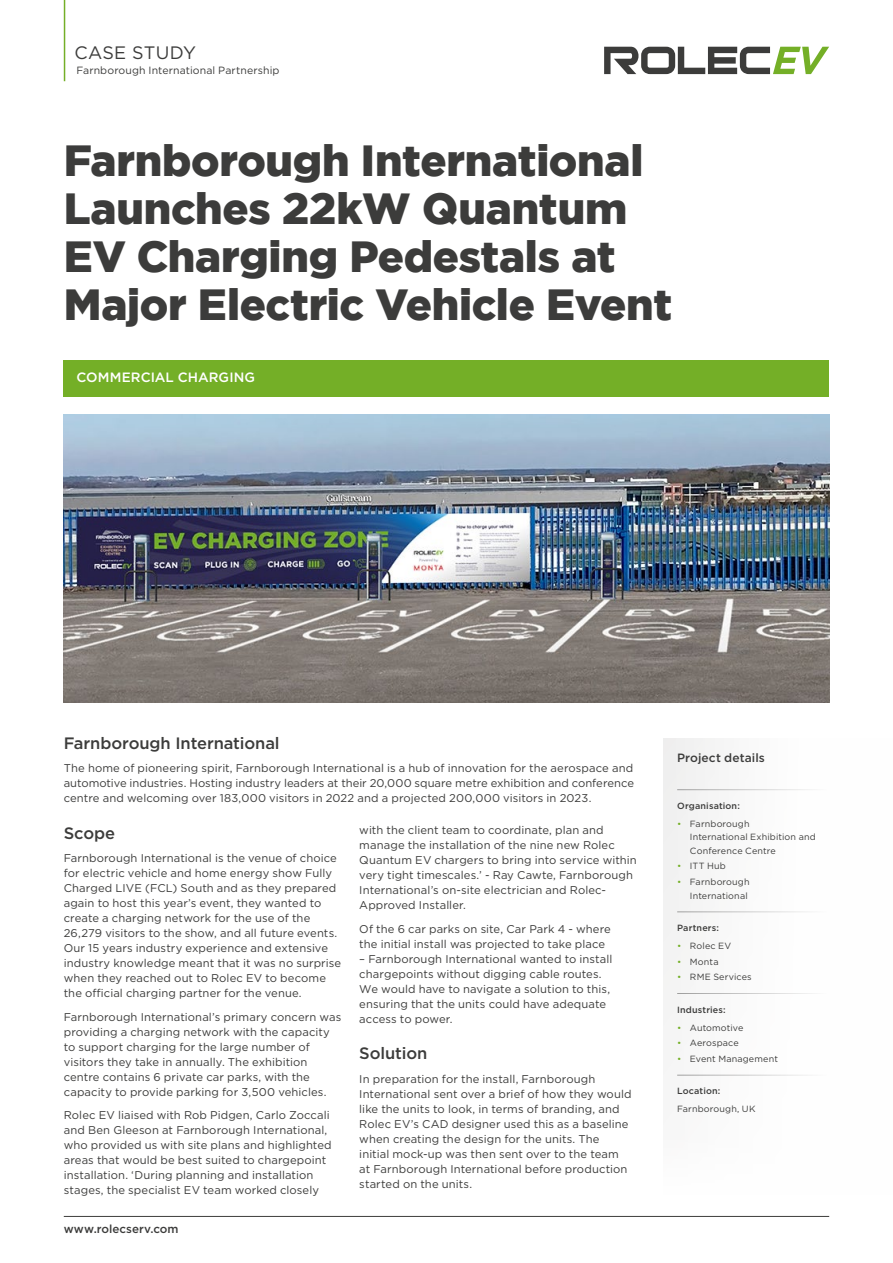
<style>
.page{position:relative;width:893px;height:1263px;background:#fff}
.page>*{position:absolute;margin:0;border:0;box-sizing:border-box;transform-origin:0 0}
.t1{font:900 43.5px/48px "Gotham";letter-spacing:-.005em;color:#3c3c3b}
.t2{font:18px "Gotham";letter-spacing:.015em;color:#3c3c3b}
.t3{font:500 16.5px "Gotham";letter-spacing:-.005em;color:#3c3c3b}
.t4{font:500 13.5px "Gotham";letter-spacing:.005em;color:#fff}
.t5{font:500 12px "Gotham";letter-spacing:.005em;color:#3c3c3b}
.t6{font:500 11.7px "Gotham";color:#3c3c3b}
.t7{font:11.25px/15px "Gotham";letter-spacing:.01em;color:#3c3c3b}
.t8{font:10.5px "Gotham";letter-spacing:.01em;color:#3c3c3b}
.t9{font:9px/13.5px "Gotham";letter-spacing:.015em;color:#3c3c3b}
.t10{font:500 9px "Gotham";letter-spacing:.015em;color:#3c3c3b}
.s1{color:#74af27}
</style>
<div class="page">
<hr style="left:64px;top:0;width:1px;height:81px;background:#74af27">
<svg style="left:604px;top:47px;width:225px;height:27px"></svg>
<img style="left:64px;top:414px;width:765px;height:288px">
<hr style="left:64px;top:1216px;width:765px;height:1px;background:#3c3c3b">
<div style="left:64px;top:360px;width:765px;height:36px;background:#74af27"></div>
<h2 class="t2" style="left:74px;top:42px;width:123px">CASE STUDY</h2>
<p class="t8" style="left:77px;top:64px;width:204px">Farnborough International Partnership</p>
<h1 class="t1" style="left:64px;top:136px;width:610px">Farnborough International<br>Launches 22kW Quantum<br>EV Charging Pedestals at<br>Major Electric Vehicle Event</h1>
<p class="t4" style="left:77px;top:369px;width:180px">COMMERCIAL CHARGING</p>
<h3 class="t3" style="left:64px;top:732px;width:217px">Farnborough International</h3>
<p class="t7" style="left:64px;top:761px;width:572px;text-align:justify">The home of pioneering spirit, Farnborough International is a hub of innovation for the aerospace and automotive industries. Hosting industry leaders at their 20,000 square metre exhibition and conference centre and welcoming over 183,000 visitors in 2022 and a projected 200,000 visitors in 2023.</p>
<h3 class="t3" style="left:64px;top:822px;width:53px">Scope</h3>
<p class="t7" style="left:64px;top:851px;width:279px">Farnborough International is the venue of choice for electric vehicle and home energy show Fully Charged LIVE (FCL) South and as they prepared again to host this year’s event, they wanted to create a charging network for the use of the 26,279 visitors to the show, and all future events.<br>Our 15 years industry experience and extensive industry knowledge meant that it was no surprise when they reached out to Rolec EV to become the official charging partner for the venue.</p>
<p class="t7" style="left:64px;top:1009px;width:279px">Farnborough International’s primary concern was providing a charging network with the capacity to support charging for the large number of visitors they take in annually. The exhibition centre contains 6 private car parks, with the capacity to provide parking for 3,500 vehicles.</p>
<p class="t7" style="left:64px;top:1108px;width:269px">Rolec EV liaised with Rob Pidgen, Carlo Zoccali and Ben Gleeson at Farnborough International, who provided us with site plans and highlighted areas that would be best suited to chargepoint installation. ‘During planning and installation stages, the specialist EV team worked closely</p>
<p class="t7" style="left:359px;top:823px;width:279px">with the client team to coordinate, plan and manage the installation of the nine new Rolec Quantum EV chargers to bring into service within very tight timescales.’ - Ray Cawte, Farnborough International’s on-site electrician and Rolec-Approved Installer.</p>
<p class="t7" style="left:359px;top:921px;width:253px">Of the 6 car parks on site, Car Park 4 - where the initial install was projected to take place</p>
<p class="t7" style="left:359px;top:951px;width:255px">– Farnborough International wanted to install chargepoints without digging cable routes.<br>We would have to navigate a solution to this, ensuring that the units could have adequate access to power.</p>
<h3 class="t3" style="left:359px;top:1043px;width:70px">Solution</h3>
<p class="t7" style="left:359px;top:1071px;width:274px">In preparation for the install, Farnborough International sent over a brief of how they would like the units to look, in terms of branding, and Rolec EV’s CAD designer used this as a baseline when creating the design for the units. The initial mock-up was then sent over to the team at Farnborough International before production started on the units.</p>
<p class="t6" style="left:64px;top:1221px;width:116px">www.rolecserv.com</p>
<p class="t5" style="left:677px;top:749px;width:89px">Project details</p>
<p class="t10" style="left:677px;top:800px;width:64px">Organisation:</p>
<p class="t9" style="left:690px;top:817px;width:127px;text-indent:-13px"><span class="s1">•</span> Farnborough<br>International Exhibition and<br>Conference Centre</p>
<p class="t9" style="left:677px;top:859px;width:50px"><span class="s1">•</span> ITT Hub</p>
<p class="t9" style="left:677px;top:875px;width:74px;text-align:right"><span class="s1">•</span> Farnborough<br>International</p>
<p class="t10" style="left:677px;top:922px;width:43px">Partners:</p>
<p class="t9" style="left:677px;top:939px;width:56px"><span class="s1">•</span> Rolec EV</p>
<p class="t9" style="left:677px;top:954px;width:43px"><span class="s1">•</span> Monta</p>
<p class="t9" style="left:677px;top:970px;width:76px"><span class="s1">•</span> RME Services</p>
<p class="t10" style="left:677px;top:1004px;width:50px">Industries:</p>
<p class="t9" style="left:677px;top:1020px;width:68px"><span class="s1">•</span> Automotive</p>
<p class="t9" style="left:677px;top:1036px;width:63px"><span class="s1">•</span> Aerospace</p>
<p class="t9" style="left:677px;top:1052px;width:102px"><span class="s1">•</span> Event Management</p>
<p class="t10" style="left:677px;top:1085px;width:45px">Location:</p>
<p class="t9" style="left:677px;top:1102px;width:80px">Farnborough, UK</p>
</div>
